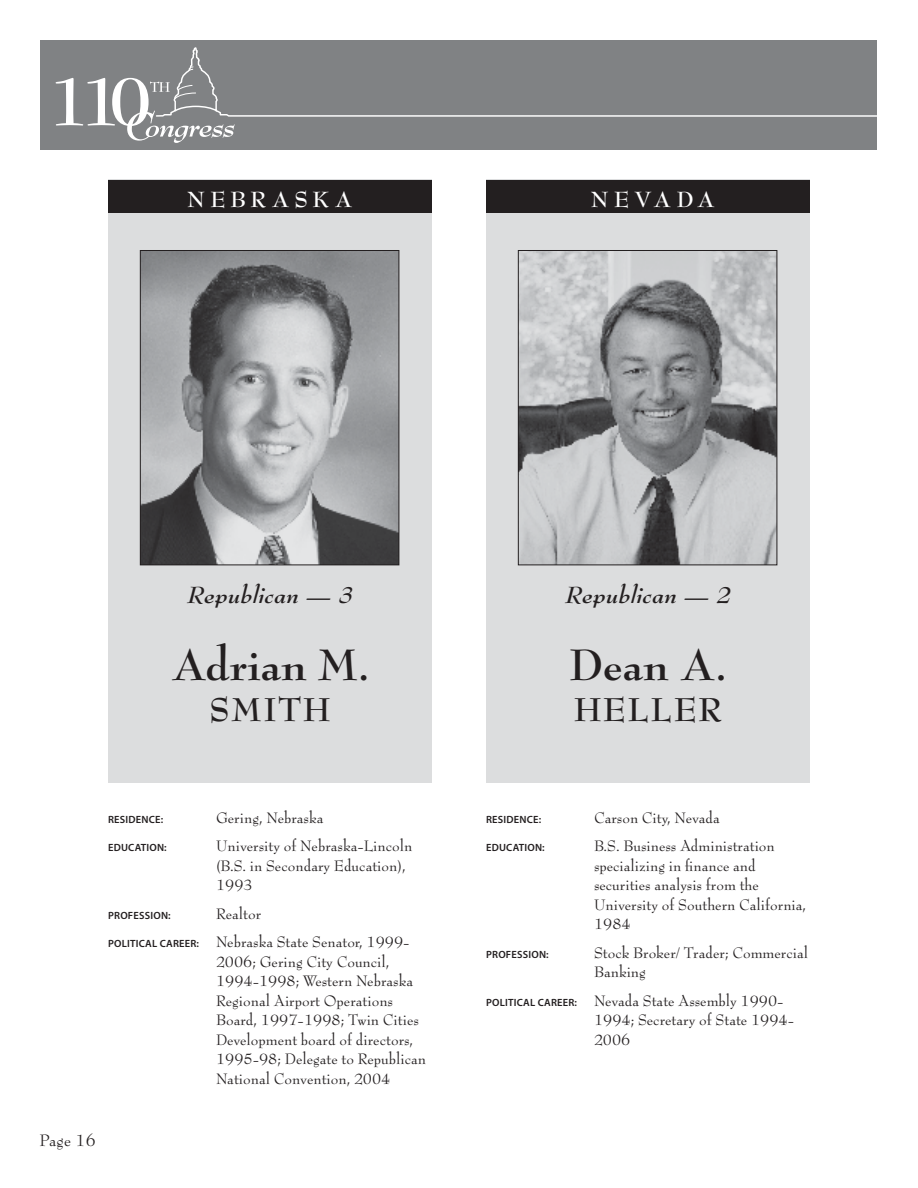
<style>
.page{position:relative;width:918px;height:1188px;background:#fff}
.page>*{position:absolute;margin:0;border:0;box-sizing:border-box;transform-origin:0 0}
.t1{font:700 48px "Bernhard Modern Std";color:#231f20}
.t2{font:700 36px "Bernhard Modern Std";letter-spacing:.05em;color:#231f20}
.t3{font:italic 700 25.5px "Bernhard Modern Std";letter-spacing:.025em;color:#231f20}
.t4{font:700 24px "Bernhard Modern Std";letter-spacing:.205em;color:#fff}
.t5{font:18px "Bernhard Modern Std";letter-spacing:.01em;color:#231f20}
.t6{font:16.5px/19.5px "Bernhard Modern Std";color:#231f20}
.t7{font:600 10.5px "Myriad Pro";letter-spacing:.02em;color:#231f20}
.s1{font-family:"Myriad Pro";font-weight:600;font-size:10.5px}
</style>
<div class="page">
<div style="left:486px;top:180px;width:324px;height:603px;background:#dcddde"></div>
<div style="left:108px;top:180px;width:324px;height:603px;background:#dcddde"></div>
<div style="left:40px;top:40px;width:837px;height:110px;background:#808284"></div>
<svg style="left:155px;top:48px;width:722px;height:211px"></svg>
<svg style="left:56px;top:66px;width:179px;height:77px"></svg>
<div style="left:109px;top:180px;width:323px;height:33px;background:#231f20"></div>
<div style="left:486px;top:180px;width:324px;height:33px;background:#231f20"></div>
<img style="left:142px;top:252px;width:255px;height:311px">
<div style="left:140px;top:250px;width:259px;height:315px;border:1px solid #231f20"></div>
<img style="left:520px;top:252px;width:255px;height:311px">
<div style="left:518px;top:250px;width:259px;height:315px;border:1px solid #231f20"></div>
<h3 class="t4" style="left:187px;top:187px;width:167px">NEBRASKA</h3>
<h3 class="t4" style="left:591px;top:187px;width:126px">NEVADA</h3>
<h3 class="t3" style="left:187px;top:581px;width:167px">Republican — 3</h3>
<h1 class="t1" style="left:171px;top:640px;width:200px">Adrian M.</h1>
<h2 class="t2" style="left:209px;top:691px;width:123px">SMITH</h2>
<p class="t7" style="left:108px;top:812px;width:57px">RESIDENCE:</p>
<p class="t6" style="left:216px;top:808px;width:109px">Gering, Nebraska</p>
<p class="t7" style="left:108px;top:841px;width:60px">EDUCATION:</p>
<p class="t6" style="left:216px;top:837px;width:198px">University of Nebraska-Lincoln (B.S. in Secondary Education),<br>1993</p>
<p class="t7" style="left:108px;top:908px;width:64px">PROFESSION:</p>
<p class="t6" style="left:108px;top:900px;width:303px;line-height:28.5px;text-indent:108px">Realtor<br><span class="s1">POLITICAL CAREER:</span> Nebraska State Senator, 1999-</p>
<p class="t6" style="left:216px;top:952px;width:212px">2006; Gering City Council,<br>1994-1998; Western Nebraska<br>Regional Airport Operations<br>Board, 1997-1998; Twin Cities<br>Development board of directors,<br>1995-98; Delegate to Republican<br>National Convention, 2004</p>
<p class="t5" style="left:40px;top:1131px;width:58px">Page 16</p>
<h3 class="t3" style="left:565px;top:581px;width:167px">Republican — 2</h3>
<h1 class="t1" style="left:569px;top:640px;width:159px">Dean A.</h1>
<h2 class="t2" style="left:574px;top:691px;width:149px">HELLER</h2>
<p class="t7" style="left:486px;top:812px;width:57px">RESIDENCE:</p>
<p class="t6" style="left:594px;top:808px;width:127px">Carson City, Nevada</p>
<p class="t7" style="left:486px;top:841px;width:60px">EDUCATION:</p>
<p class="t6" style="left:594px;top:837px;width:214px">B.S. Business Administration specializing in finance and securities analysis from the<br>University of Southern California,<br>1984</p>
<p class="t7" style="left:486px;top:947px;width:64px">PROFESSION:</p>
<p class="t6" style="left:594px;top:943px;width:216px">Stock Broker/ Trader; Commercial<br>Banking</p>
<p class="t6" style="left:594px;top:991px;width:202px;text-indent:-108px"><span class="s1">POLITICAL CAREER:</span> Nevada State Assembly 1990-<br>1994; Secretary of State 1994-<br>2006</p>
</div>
